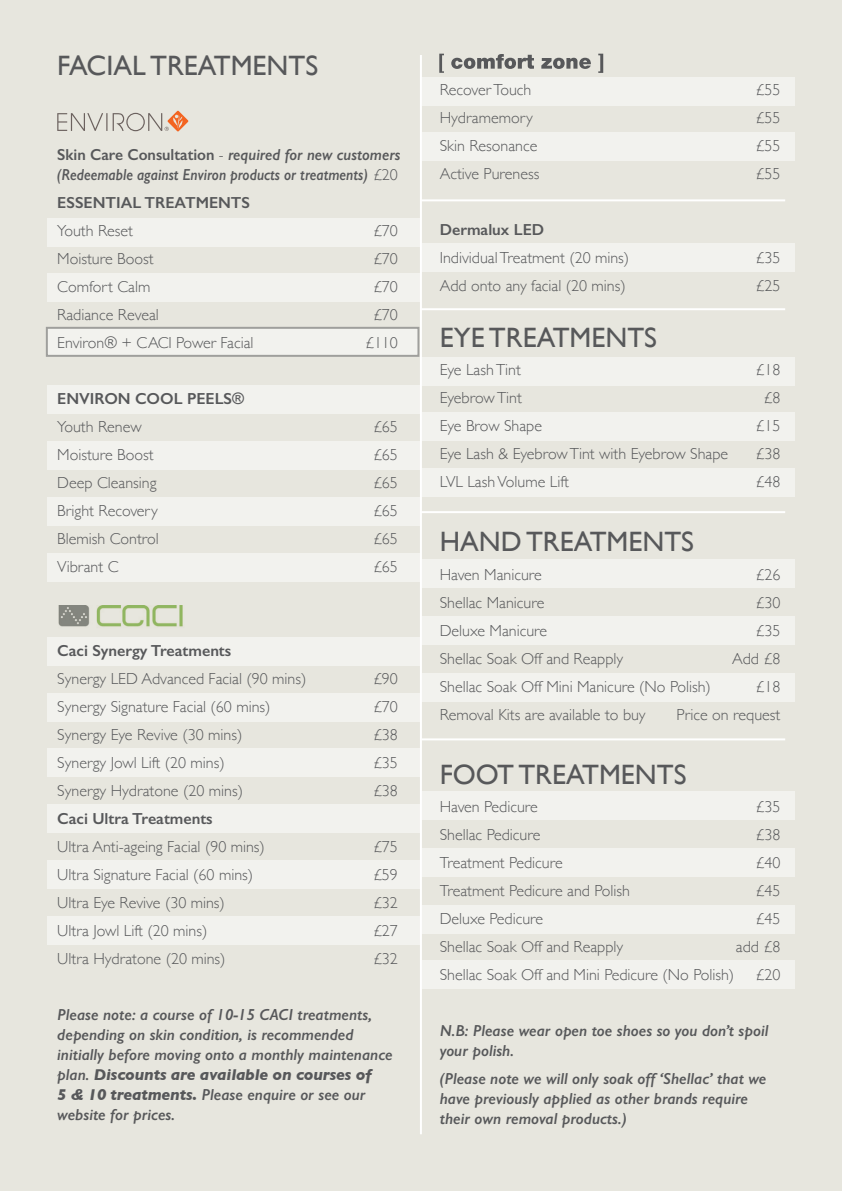
<style>
.page{position:relative;width:842px;height:1191px;background:#e7e6de}
.page>*{position:absolute;margin:0;border:0;box-sizing:border-box;transform-origin:0 0}
.t1{font:28px "Gill Sans";color:#57585a}
.t2{font:300 16px "Gill Sans";color:#57585a}
.t3{font:italic 600 16px/20px "Gill Sans";color:#57585a}
.t4{font:600 16px "Gill Sans";color:#57585a}
.s1{font-style:normal}
.s2{font-weight:300;font-style:normal}
.s3{font-weight:700}
</style>
<div class="page">
<svg style="left:46px;top:327px;width:373px;height:30px;fill:#f2f2ee"></svg>
<hr style="left:420px;top:55px;width:2px;height:1079px;background:#fff">
<hr style="left:421px;top:308px;width:364px;height:2px;background:#fff">
<hr style="left:421px;top:199px;width:364px;height:2px;background:#fff">
<hr style="left:421px;top:511px;width:364px;height:2px;background:#fff">
<hr style="left:421px;top:738px;width:364px;height:2px;background:#fff">
<svg style="left:439px;top:54px;width:5px;height:19px"></svg>
<svg style="left:451px;top:54px;width:83px;height:15px"></svg>
<svg style="left:541px;top:58px;width:50px;height:11px"></svg>
<svg style="left:598px;top:54px;width:5px;height:19px"></svg>
<img style="left:58px;top:605px;width:125px;height:22px">
<svg style="left:57px;top:111px;width:131px;height:21px"></svg>
<div style="left:47px;top:218px;width:373px;height:28px;background:#f2f2ee"></div>
<div style="left:422px;top:244px;width:373px;height:28px;background:#f2f2ee"></div>
<div style="left:422px;top:357px;width:373px;height:28px;background:#f2f2ee"></div>
<div style="left:422px;top:412px;width:373px;height:28px;background:#f2f2ee"></div>
<div style="left:422px;top:77px;width:373px;height:28px;background:#f2f2ee"></div>
<div style="left:422px;top:132px;width:373px;height:28px;background:#f2f2ee"></div>
<div style="left:422px;top:468px;width:373px;height:28px;background:#f2f2ee"></div>
<div style="left:422px;top:559px;width:373px;height:28px;background:#f2f2ee"></div>
<div style="left:422px;top:616px;width:373px;height:28px;background:#f2f2ee"></div>
<div style="left:422px;top:673px;width:373px;height:28px;background:#f2f2ee"></div>
<div style="left:422px;top:791px;width:373px;height:28px;background:#f2f2ee"></div>
<div style="left:422px;top:848px;width:373px;height:28px;background:#f2f2ee"></div>
<div style="left:422px;top:905px;width:373px;height:28px;background:#f2f2ee"></div>
<div style="left:422px;top:960px;width:373px;height:28px;background:#f2f2ee"></div>
<div style="left:47px;top:273px;width:373px;height:28px;background:#f2f2ee"></div>
<div style="left:47px;top:385px;width:373px;height:28px;background:#f2f2ee"></div>
<div style="left:47px;top:441px;width:373px;height:28px;background:#f2f2ee"></div>
<div style="left:47px;top:637px;width:373px;height:28px;background:#f2f2ee"></div>
<div style="left:47px;top:693px;width:373px;height:28px;background:#f2f2ee"></div>
<div style="left:47px;top:749px;width:373px;height:28px;background:#f2f2ee"></div>
<div style="left:47px;top:805px;width:373px;height:28px;background:#f2f2ee"></div>
<div style="left:47px;top:861px;width:373px;height:28px;background:#f2f2ee"></div>
<div style="left:47px;top:917px;width:373px;height:28px;background:#f2f2ee"></div>
<div style="left:47px;top:497px;width:373px;height:28px;background:#f2f2ee"></div>
<div style="left:47px;top:553px;width:373px;height:28px;background:#f2f2ee"></div>
<h1 class="t1" style="left:57px;top:50px;width:262px">FACIAL TREATMENTS</h1>
<p class="t3" style="left:57px;top:144px;width:345px"><span class="s1">Skin Care Consultation</span> <span class="s2">-</span> required for new customers (Redeemable against Environ products or treatments) <span class="s2">£20</span></p>
<p class="t4" style="left:57px;top:192px;width:194px">ESSENTIAL TREATMENTS</p>
<p class="t2" style="left:57px;top:221px;width:77px">Youth Reset</p>
<p class="t2" style="left:373px;top:221px;width:26px">£70</p>
<p class="t2" style="left:57px;top:249px;width:98px">Moisture Boost</p>
<p class="t2" style="left:373px;top:249px;width:26px">£70</p>
<p class="t2" style="left:57px;top:277px;width:95px">Comfort Calm</p>
<p class="t2" style="left:373px;top:277px;width:26px">£70</p>
<p class="t2" style="left:57px;top:305px;width:103px">Radiance Reveal</p>
<p class="t2" style="left:373px;top:305px;width:26px">£70</p>
<p class="t2" style="left:57px;top:333px;width:198px">Environ® + CACI Power Facial</p>
<p class="t2" style="left:365px;top:333px;width:34px">£110</p>
<p class="t4" style="left:57px;top:388px;width:188px">ENVIRON COOL PEELS®</p>
<p class="t2" style="left:57px;top:417px;width:86px">Youth Renew</p>
<p class="t2" style="left:373px;top:417px;width:26px">£65</p>
<p class="t2" style="left:57px;top:445px;width:98px">Moisture Boost</p>
<p class="t2" style="left:373px;top:445px;width:26px">£65</p>
<p class="t2" style="left:57px;top:473px;width:101px">Deep Cleansing</p>
<p class="t2" style="left:373px;top:473px;width:26px">£65</p>
<p class="t2" style="left:57px;top:501px;width:102px">Bright Recovery</p>
<p class="t2" style="left:373px;top:501px;width:26px">£65</p>
<p class="t2" style="left:57px;top:529px;width:103px">Blemish Control</p>
<p class="t2" style="left:373px;top:529px;width:26px">£65</p>
<p class="t2" style="left:57px;top:557px;width:63px">Vibrant C</p>
<p class="t2" style="left:373px;top:557px;width:26px">£65</p>
<p class="t4" style="left:57px;top:640px;width:176px">Caci Synergy Treatments</p>
<p class="t2" style="left:57px;top:669px;width:251px">Synergy LED Advanced Facial (90 mins)</p>
<p class="t2" style="left:373px;top:669px;width:26px">£90</p>
<p class="t2" style="left:57px;top:697px;width:215px">Synergy Signature Facial (60 mins)</p>
<p class="t2" style="left:373px;top:697px;width:26px">£70</p>
<p class="t2" style="left:57px;top:725px;width:186px">Synergy Eye Revive (30 mins)</p>
<p class="t2" style="left:373px;top:725px;width:26px">£38</p>
<p class="t2" style="left:57px;top:753px;width:169px">Synergy Jowl Lift (20 mins)</p>
<p class="t2" style="left:373px;top:753px;width:26px">£35</p>
<p class="t2" style="left:57px;top:781px;width:187px">Synergy Hydratone (20 mins)</p>
<p class="t2" style="left:373px;top:781px;width:26px">£38</p>
<p class="t4" style="left:57px;top:808px;width:157px">Caci Ultra Treatments</p>
<p class="t2" style="left:57px;top:837px;width:209px">Ultra Anti-ageing Facial (90 mins)</p>
<p class="t2" style="left:373px;top:837px;width:26px">£75</p>
<p class="t2" style="left:57px;top:865px;width:197px">Ultra Signature Facial (60 mins)</p>
<p class="t2" style="left:373px;top:865px;width:26px">£59</p>
<p class="t2" style="left:57px;top:893px;width:169px">Ultra Eye Revive (30 mins)</p>
<p class="t2" style="left:373px;top:893px;width:26px">£32</p>
<p class="t2" style="left:57px;top:921px;width:152px">Ultra Jowl Lift (20 mins)</p>
<p class="t2" style="left:373px;top:921px;width:26px">£27</p>
<p class="t2" style="left:57px;top:949px;width:170px">Ultra Hydratone (20 mins)</p>
<p class="t2" style="left:373px;top:949px;width:26px">£32</p>
<p class="t3" style="left:57px;top:1004px;width:337px">Please note: a course of 10-15 CACI treatments, depending on skin condition, is recommended initially before moving onto a monthly maintenance plan. <span class="s3">Discounts are available on courses of<br>5 &amp; 10 treatments.</span> Please enquire or see our website for prices.</p>
<p class="t2" style="left:440px;top:81px;width:93px">Recover Touch</p>
<p class="t2" style="left:755px;top:81px;width:26px">£55</p>
<p class="t2" style="left:440px;top:109px;width:95px">Hydramemory</p>
<p class="t2" style="left:755px;top:109px;width:26px">£55</p>
<p class="t2" style="left:440px;top:137px;width:99px">Skin Resonance</p>
<p class="t2" style="left:755px;top:137px;width:26px">£55</p>
<p class="t2" style="left:440px;top:165px;width:101px">Active Pureness</p>
<p class="t2" style="left:755px;top:165px;width:26px">£55</p>
<p class="t4" style="left:440px;top:220px;width:106px">Dermalux LED</p>
<p class="t2" style="left:440px;top:249px;width:191px">Individual Treatment (20 mins)</p>
<p class="t2" style="left:755px;top:249px;width:26px">£35</p>
<p class="t2" style="left:440px;top:277px;width:188px">Add onto any facial (20 mins)</p>
<p class="t2" style="left:755px;top:277px;width:26px">£25</p>
<h1 class="t1" style="left:440px;top:322px;width:219px">EYE TREATMENTS</h1>
<p class="t2" style="left:440px;top:361px;width:83px">Eye Lash Tint</p>
<p class="t2" style="left:755px;top:361px;width:26px">£18</p>
<p class="t2" style="left:440px;top:389px;width:84px">Eyebrow Tint</p>
<p class="t2" style="left:763px;top:389px;width:18px">£8</p>
<p class="t2" style="left:440px;top:417px;width:104px">Eye Brow Shape</p>
<p class="t2" style="left:755px;top:417px;width:26px">£15</p>
<p class="t2" style="left:440px;top:445px;width:290px">Eye Lash &amp; Eyebrow Tint with Eyebrow Shape</p>
<p class="t2" style="left:755px;top:445px;width:26px">£38</p>
<p class="t2" style="left:440px;top:473px;width:131px">LVL Lash Volume Lift</p>
<p class="t2" style="left:755px;top:473px;width:26px">£48</p>
<h1 class="t1" style="left:440px;top:526px;width:256px">HAND TREATMENTS</h1>
<p class="t2" style="left:440px;top:565px;width:104px">Haven Manicure</p>
<p class="t2" style="left:755px;top:565px;width:26px">£26</p>
<p class="t2" style="left:440px;top:593px;width:106px">Shellac Manicure</p>
<p class="t2" style="left:755px;top:593px;width:26px">£30</p>
<p class="t2" style="left:440px;top:621px;width:109px">Deluxe Manicure</p>
<p class="t2" style="left:755px;top:621px;width:26px">£35</p>
<p class="t2" style="left:440px;top:649px;width:185px">Shellac Soak Off and Reapply</p>
<p class="t2" style="left:732px;top:649px;width:50px">Add £8</p>
<p class="t2" style="left:440px;top:677px;width:273px">Shellac Soak Off Mini Manicure (No Polish)</p>
<p class="t2" style="left:755px;top:677px;width:26px">£18</p>
<p class="t2" style="left:440px;top:705px;width:207px">Removal Kits are available to buy</p>
<p class="t2" style="left:676px;top:705px;width:105px">Price on request</p>
<h1 class="t1" style="left:440px;top:758px;width:248px">FOOT TREATMENTS</h1>
<p class="t2" style="left:440px;top:797px;width:100px">Haven Pedicure</p>
<p class="t2" style="left:755px;top:797px;width:26px">£35</p>
<p class="t2" style="left:440px;top:825px;width:102px">Shellac Pedicure</p>
<p class="t2" style="left:755px;top:825px;width:26px">£38</p>
<p class="t2" style="left:440px;top:853px;width:125px">Treatment Pedicure</p>
<p class="t2" style="left:755px;top:853px;width:26px">£40</p>
<p class="t2" style="left:440px;top:881px;width:192px">Treatment Pedicure and Polish</p>
<p class="t2" style="left:755px;top:881px;width:26px">£45</p>
<p class="t2" style="left:440px;top:909px;width:105px">Deluxe Pedicure</p>
<p class="t2" style="left:755px;top:909px;width:26px">£45</p>
<p class="t2" style="left:440px;top:937px;width:185px">Shellac Soak Off and Reapply</p>
<p class="t2" style="left:736px;top:937px;width:46px">add £8</p>
<p class="t2" style="left:440px;top:965px;width:296px">Shellac Soak Off and Mini Pedicure (No Polish)</p>
<p class="t2" style="left:755px;top:965px;width:26px">£20</p>
<p class="t3" style="left:440px;top:1020px;width:330px">N.B: Please wear open toe shoes so you don’t spoil your polish.</p>
<p class="t3" style="left:440px;top:1068px;width:328px">(Please note we will only soak off ‘Shellac’ that we have previously applied as other brands require their own removal products.)</p>
</div>
